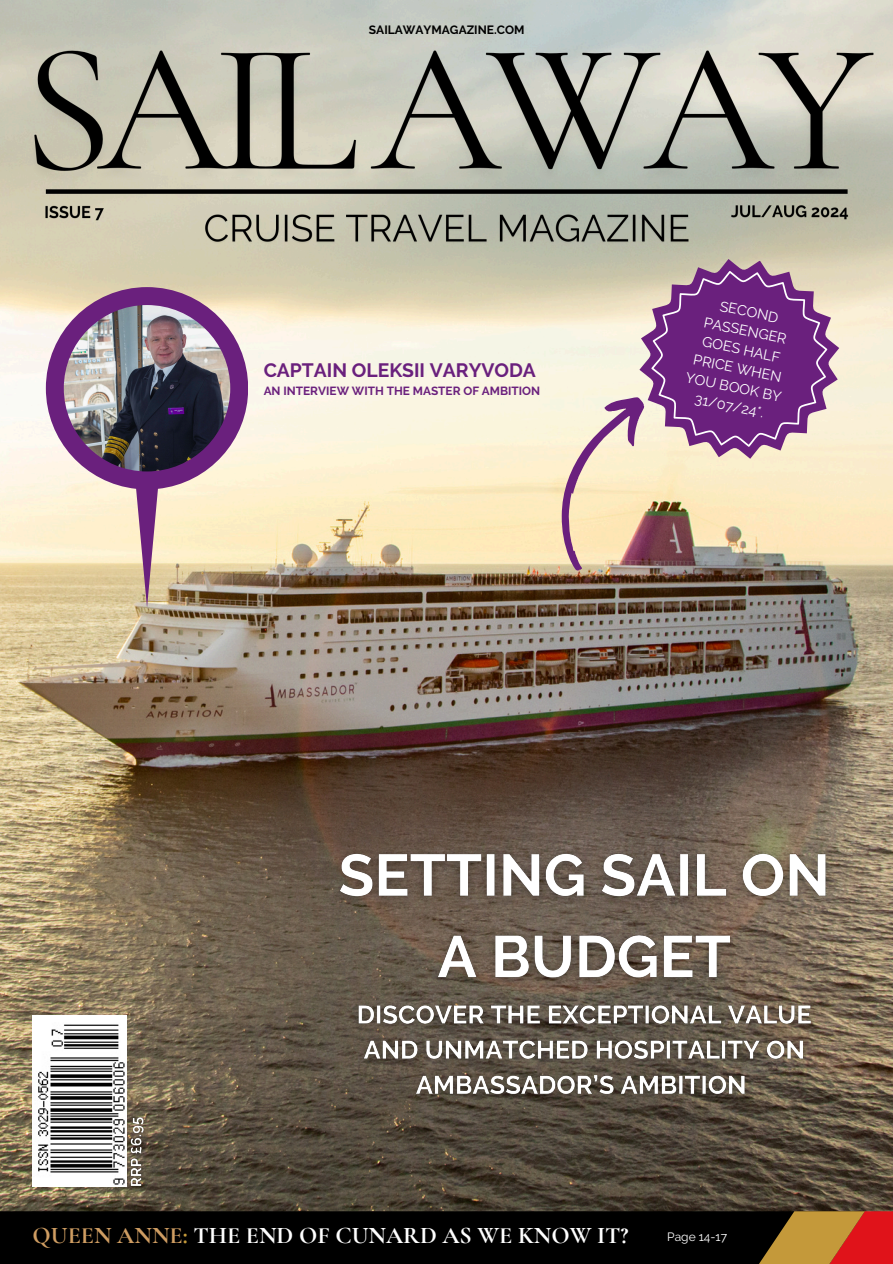
<style>
.page{position:relative;width:893px;height:1264px;background:#fff}
.page>*{position:absolute;margin:0;border:0;box-sizing:border-box;transform-origin:0 0}
.t1{font:700 23.85px "Cormorant Garamond";color:#fff}
.t2{font:700 19.35px "Raleway";color:#6a207d}
.t3{font:14.4px/19px "Raleway";color:#fff;text-align:center}
.t4{font:700 12px "Raleway";color:#000}
.t5{font:12px "Raleway";color:#fff}
.t6{font:700 11.85px "Raleway";color:#6a207d}
.s1{color:#cf9d62}
.s2{color:#c4993a}
</style>
<div class="page">
<img style="left:0;top:0;width:892px;height:1211px">
<img style="left:21px;top:0;width:865px;height:222px">
<div style="left:46px;top:189px;width:801px;height:5px;background:#000"></div>
<svg style="left:0;top:1211px;width:892px;height:52px;background:#1a0d06"></svg>
<svg style="left:46px;top:287px;width:202px;height:202px;background:#aa7da4"></svg>
<img style="left:64px;top:305px;width:166px;height:166px;border-radius:50%">
<img style="left:202px;top:206px;width:489px;height:45px">
<svg style="left:620px;top:240px;width:238px;height:238px;background:#d8d2ba"></svg>
<img style="left:33px;top:1015px;width:93px;height:171px">
<svg style="left:533px;top:254px;width:311px;height:318px;background:#c3a4ab"></svg>
<img style="left:729px;top:203px;width:120px;height:18px">
<img style="left:126px;top:1112px;width:24px;height:79px">
<img style="left:44px;top:204px;width:63px;height:18px">
<img style="left:324px;top:839px;width:517px;height:272px">
<h5 class="t4" style="left:369px;top:23px;width:157px">SAILAWAYMAGAZINE.COM</h5>
<p class="t2" style="left:264px;top:358px;width:274px">CAPTAIN OLEKSII VARYVODA</p>
<p class="t6" style="left:264px;top:384px;width:278px">AN INTERVIEW WITH THE MASTER OF AMBITION</p>
<p class="t3" style="left:703px;top:292px;width:99px;rotate:12deg">SECOND<br>PASSENGER<br>GOES HALF<br>PRICE WHEN<br>YOU BOOK BY<br>31/07/24*.</p>
<p class="t1" style="left:33px;top:1221px;width:597px"><span class="s1">QUEEN ANNE</span><span class="s2">:</span> THE END OF CUNARD AS WE KNOW IT?</p>
<p class="t5" style="left:667px;top:1229px;width:61px">Page 14-17</p>
</div>
